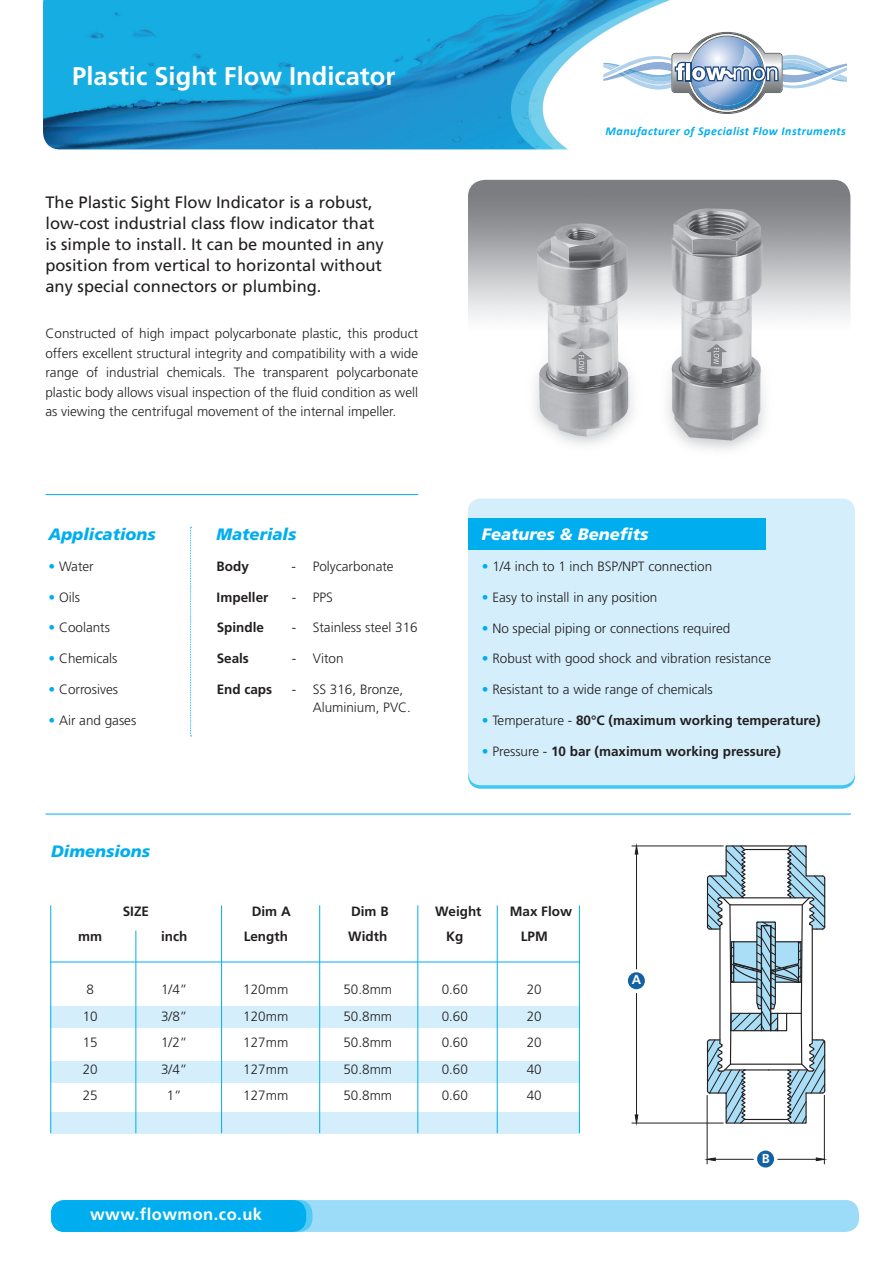
<style>
.page{position:relative;width:893px;height:1263px;background:#fff}
.page>*{position:absolute;margin:0;border:0;box-sizing:border-box;transform-origin:0 0}
.t1{font:700 25.5px "Frutiger";color:#fff}
.t2{font:16.5px/21px "Frutiger";color:#231f20}
.t3{font:italic 900 16.5px "Frutiger";color:#00aeef}
.t4{font:italic 900 16.5px "Frutiger";color:#fff}
.t5{font:700 16.5px "Frutiger";letter-spacing:.03em;color:#fff}
.t6{font:300 13.5px/19.5px "Frutiger";color:#231f20;text-align:justify}
.t7{font:700 13.5px "Frutiger";color:#231f20}
.t8{font:700 13.05px "Frutiger";color:#fffef6}
.t9{font:italic 700 12px "Calibri";letter-spacing:.04em;color:#00aeef}
.s1{color:#00aeef}
.s2{font-weight:300;color:#00aeef}
.s3{font-weight:300}
</style>
<div class="page">
<img style="left:43px;top:0;width:804px;height:149px">
<hr style="left:46px;top:814px;width:805px;height:1px;background:#00aeef">
<hr style="left:46px;top:494px;width:372px;height:1px;background:#00aeef">
<div style="left:50px;top:1006px;width:530px;height:22px;background:#d4effb"></div>
<div style="left:50px;top:1061px;width:530px;height:21px;background:#d4effb"></div>
<div style="left:50px;top:1112px;width:530px;height:21px;background:#d4effb"></div>
<hr style="left:50px;top:962px;width:530px;height:1px;background:#00aeef">
<hr style="left:135px;top:931px;width:1px;height:202px;background:#00aeef">
<hr style="left:50px;top:905px;width:1px;height:228px;background:#00aeef">
<hr style="left:221px;top:905px;width:1px;height:228px;background:#00aeef">
<hr style="left:319px;top:905px;width:1px;height:228px;background:#00aeef">
<hr style="left:417px;top:905px;width:1px;height:228px;background:#00aeef">
<hr style="left:497px;top:905px;width:1px;height:228px;background:#00aeef">
<hr style="left:579px;top:905px;width:1px;height:228px;background:#00aeef">
<img style="left:468px;top:180px;width:382px;height:270px">
<svg style="left:468px;top:723px;width:387px;height:66px;background:#55cdf5"></svg>
<div style="left:468px;top:498px;width:387px;height:287px;background:#d4effb;border-radius:13px"></div>
<div style="left:468px;top:518px;width:297px;height:32px;background:#00aeef"></div>
<svg style="left:190px;top:527px;width:2px;height:209px"></svg>
<hr style="left:632px;top:846px;width:91px;height:1px;background:#231f20">
<hr style="left:632px;top:1123px;width:91px;height:1px;background:#231f20">
<hr style="left:636px;top:993px;width:1px;height:122px;background:#231f20">
<hr style="left:636px;top:853px;width:1px;height:116px;background:#231f20">
<svg style="left:634px;top:845px;width:5px;height:10px"></svg>
<svg style="left:634px;top:1114px;width:5px;height:10px"></svg>
<hr style="left:707px;top:1095px;width:1px;height:69px;background:#231f20">
<hr style="left:824px;top:1095px;width:1px;height:69px;background:#231f20">
<hr style="left:778px;top:1159px;width:38px;height:1px;background:#231f20">
<hr style="left:715px;top:1159px;width:38px;height:1px;background:#231f20">
<svg style="left:706px;top:1157px;width:10px;height:4px"></svg>
<svg style="left:815px;top:1157px;width:10px;height:4px"></svg>
<div style="left:628px;top:972px;width:17px;height:17px;background:#1361a5;border-radius:50%"></div>
<div style="left:757px;top:1150px;width:17px;height:17px;background:#1361a5;border-radius:50%"></div>
<svg style="left:706px;top:845px;width:120px;height:279px"></svg>
<svg style="left:603px;top:32px;width:243px;height:82px"></svg>
<div style="left:51px;top:1200px;width:808px;height:32px;background:#9cdcf8;border-radius:14px"></div>
<div style="left:51px;top:1200px;width:261px;height:32px;background:#51caf5;border-radius:14px"></div>
<div style="left:51px;top:1200px;width:255px;height:32px;background:#00aeef;border-radius:14px"></div>
<h1 class="t1" style="left:72px;top:61px;width:325px">Plastic Sight Flow Indicator</h1>
<p class="t2" style="left:45px;top:192px;width:340px">The Plastic Sight Flow Indicator is a robust, low-cost industrial class flow indicator that is simple to install. It can be mounted in any position from vertical to horizontal without any special connectors or plumbing.</p>
<p class="t6" style="left:45px;top:324px;width:374px">Constructed of high impact polycarbonate plastic, this product offers excellent structural integrity and compatibility with a wide range of industrial chemicals. The transparent polycarbonate plastic body allows visual inspection of the fluid condition as well as viewing the centrifugal movement of the internal impeller.</p>
<p class="t3" style="left:49px;top:524px;width:109px">Applications</p>
<p class="t6" style="left:49px;top:556px;width:47px"><span class="s1">•</span> Water</p>
<p class="t6" style="left:49px;top:587px;width:33px"><span class="s1">•</span> Oils</p>
<p class="t6" style="left:49px;top:618px;width:63px"><span class="s1">•</span> Coolants</p>
<p class="t6" style="left:49px;top:649px;width:70px"><span class="s1">•</span> Chemicals</p>
<p class="t6" style="left:49px;top:679px;width:71px"><span class="s1">•</span> Corrosives</p>
<p class="t6" style="left:49px;top:710px;width:89px"><span class="s1">•</span> Air and gases</p>
<p class="t3" style="left:51px;top:841px;width:100px">Dimensions</p>
<p class="t3" style="left:217px;top:524px;width:81px">Materials</p>
<p class="t7" style="left:217px;top:558px;width:34px">Body</p>
<p class="t6" style="left:292px;top:556px;width:104px">- Polycarbonate</p>
<p class="t7" style="left:217px;top:589px;width:53px">Impeller</p>
<p class="t6" style="left:292px;top:587px;width:43px">- PPS</p>
<p class="t7" style="left:217px;top:620px;width:49px">Spindle</p>
<p class="t6" style="left:292px;top:618px;width:128px">- Stainless steel 316</p>
<p class="t7" style="left:217px;top:650px;width:34px">Seals</p>
<p class="t6" style="left:292px;top:649px;width:53px">- Viton</p>
<p class="t7" style="left:217px;top:681px;width:57px">End caps</p>
<p class="t6" style="left:313px;top:680px;width:100px;line-height:18px;text-indent:-21px">- SS 316, Bronze,<br>Aluminium, PVC.</p>
<p class="t9" style="left:606px;top:123px;width:242px">Manufacturer of Specialist Flow Instruments</p>
<p class="t4" style="left:482px;top:525px;width:168px">Features &amp; Benefits</p>
<p class="t6" style="left:482px;top:557px;width:232px"><span class="s1">•</span> 1/4 inch to 1 inch BSP/NPT connection</p>
<p class="t6" style="left:482px;top:587px;width:177px"><span class="s1">•</span> Easy to install in any position</p>
<p class="t6" style="left:482px;top:618px;width:250px"><span class="s1">•</span> No special piping or connections required</p>
<p class="t6" style="left:482px;top:649px;width:291px"><span class="s1">•</span> Robust with good shock and vibration resistance</p>
<p class="t6" style="left:482px;top:680px;width:233px"><span class="s1">•</span> Resistant to a wide range of chemicals</p>
<p class="t7" style="left:482px;top:712px;width:340px"><span class="s2">•</span> <span class="s3">Temperature -</span> 80°C (maximum working temperature)</p>
<p class="t7" style="left:482px;top:743px;width:301px"><span class="s2">•</span> <span class="s3">Pressure -</span> 10 bar (maximum working pressure)</p>
<p class="t7" style="left:123px;top:903px;width:28px">SIZE</p>
<p class="t7" style="left:252px;top:903px;width:41px">Dim A</p>
<p class="t7" style="left:351px;top:903px;width:39px">Dim B</p>
<p class="t7" style="left:435px;top:903px;width:48px">Weight</p>
<p class="t7" style="left:510px;top:903px;width:64px">Max Flow</p>
<p class="t7" style="left:78px;top:928px;width:26px">mm</p>
<p class="t7" style="left:161px;top:928px;width:28px">inch</p>
<p class="t7" style="left:244px;top:928px;width:46px">Length</p>
<p class="t7" style="left:348px;top:928px;width:41px">Width</p>
<p class="t7" style="left:446px;top:928px;width:19px">Kg</p>
<p class="t7" style="left:521px;top:928px;width:28px">LPM</p>
<p class="t6" style="left:87px;top:980px;width:9px">8</p>
<p class="t6" style="left:161px;top:980px;width:28px">1/4”</p>
<p class="t6" style="left:243px;top:980px;width:47px">120mm</p>
<p class="t6" style="left:343px;top:980px;width:50px">50.8mm</p>
<p class="t6" style="left:442px;top:980px;width:28px">0.60</p>
<p class="t6" style="left:527px;top:980px;width:17px">20</p>
<p class="t6" style="left:83px;top:1006px;width:17px">10</p>
<p class="t6" style="left:161px;top:1006px;width:28px">3/8”</p>
<p class="t6" style="left:243px;top:1006px;width:47px">120mm</p>
<p class="t6" style="left:343px;top:1006px;width:50px">50.8mm</p>
<p class="t6" style="left:442px;top:1006px;width:28px">0.60</p>
<p class="t6" style="left:527px;top:1006px;width:17px">20</p>
<p class="t6" style="left:83px;top:1033px;width:17px">15</p>
<p class="t6" style="left:161px;top:1033px;width:28px">1/2”</p>
<p class="t6" style="left:243px;top:1033px;width:47px">127mm</p>
<p class="t6" style="left:343px;top:1033px;width:50px">50.8mm</p>
<p class="t6" style="left:442px;top:1033px;width:28px">0.60</p>
<p class="t6" style="left:527px;top:1033px;width:17px">20</p>
<p class="t6" style="left:83px;top:1059px;width:17px">20</p>
<p class="t6" style="left:161px;top:1059px;width:28px">3/4”</p>
<p class="t6" style="left:243px;top:1059px;width:47px">127mm</p>
<p class="t6" style="left:343px;top:1059px;width:50px">50.8mm</p>
<p class="t6" style="left:442px;top:1059px;width:28px">0.60</p>
<p class="t6" style="left:527px;top:1059px;width:17px">40</p>
<p class="t6" style="left:83px;top:1086px;width:17px">25</p>
<p class="t6" style="left:167px;top:1086px;width:17px">1”</p>
<p class="t6" style="left:243px;top:1086px;width:47px">127mm</p>
<p class="t6" style="left:343px;top:1086px;width:50px">50.8mm</p>
<p class="t6" style="left:442px;top:1086px;width:28px">0.60</p>
<p class="t6" style="left:527px;top:1086px;width:17px">40</p>
<p class="t5" style="left:90px;top:1205px;width:174px">www.flowmon.co.uk</p>
<p class="t8" style="left:632px;top:972px;width:11px">A</p>
<p class="t8" style="left:762px;top:1151px;width:9px">B</p>
</div>
